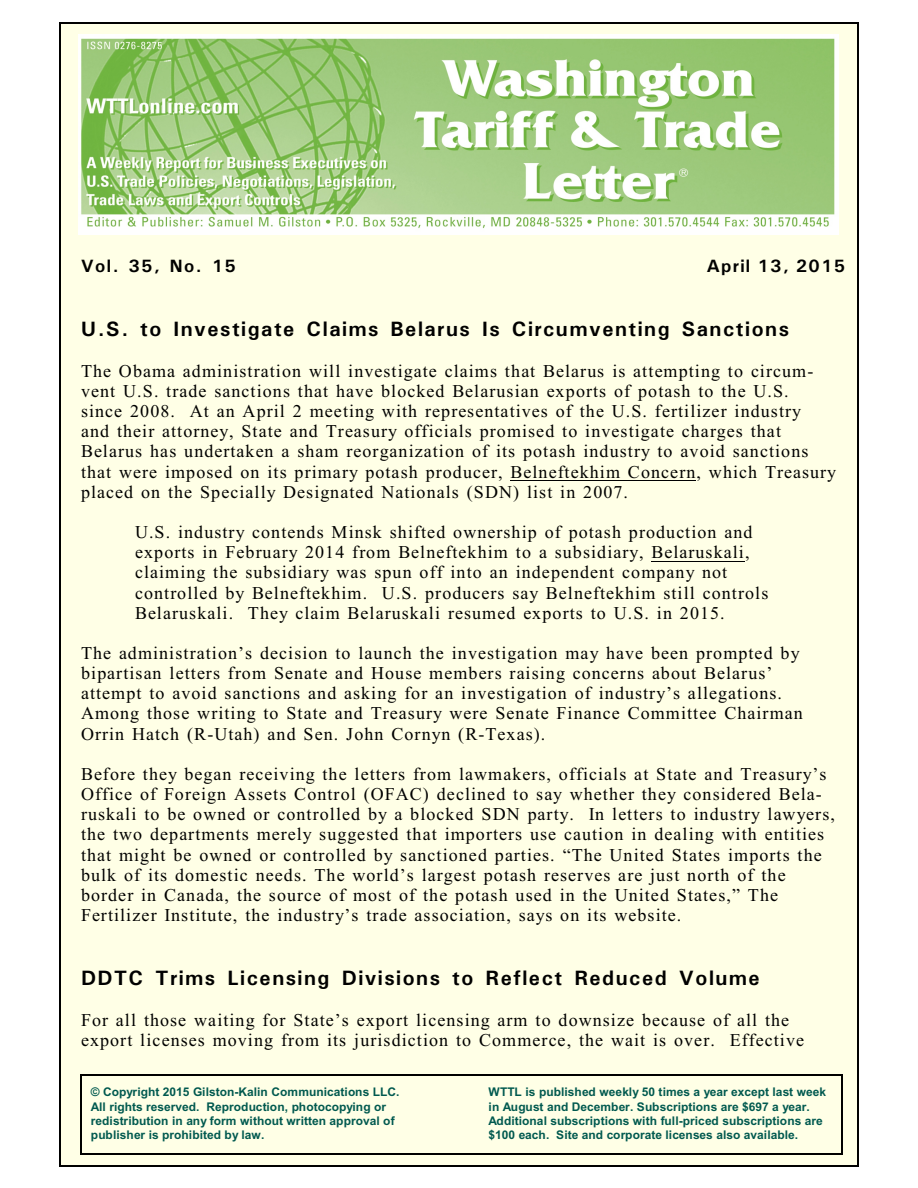
<style>
.page{position:relative;width:918px;height:1188px;background:#fff}
.page>*{position:absolute;margin:0;border:0;box-sizing:border-box;transform-origin:0 0}
.t1{font:700 21px "Univers";letter-spacing:.075em;color:#000}
.t2{font:18px/20.1px "Times New Roman";letter-spacing:.06em;color:#000}
.t3{font:700 18px "Univers";letter-spacing:.075em;color:#000}
.t4{font:700 12px/14.4px "Arial";letter-spacing:.01em;color:#00594f}
</style>
<div class="page">
<div style="left:59px;top:23px;width:800px;height:1143px;background:#ffffe6"></div>
<hr style="left:59px;top:23px;width:1px;height:1143px;background:#000">
<hr style="left:857px;top:23px;width:2px;height:1143px;background:#000">
<hr style="left:59px;top:23px;width:799px;height:1px;background:#000">
<hr style="left:59px;top:1165px;width:799px;height:1px;background:#000">
<hr style="left:510px;top:480px;width:186px;height:1px;background:#000">
<hr style="left:651px;top:561px;width:94px;height:1px;background:#000">
<img style="left:78px;top:35px;width:761px;height:199px">
<hr style="left:80px;top:1074px;width:2px;height:81px;background:#000">
<hr style="left:841px;top:1074px;width:1px;height:81px;background:#000">
<hr style="left:80px;top:1074px;width:762px;height:2px;background:#000">
<hr style="left:80px;top:1154px;width:762px;height:1px;background:#000">
<p class="t3" style="left:81px;top:259px;width:156px">Vol. 35, No. 15</p>
<p class="t3" style="left:707px;top:259px;width:140px">April 13, 2015</p>
<p class="t1" style="left:81px;top:321px;width:710px">U.S. to Investigate Claims Belarus Is Circumventing Sanctions</p>
<p class="t2" style="left:81px;top:362px;width:757px">The Obama administration will investigate claims that Belarus is attempting to circum&shy;vent U.S. trade sanctions that have blocked Belarusian exports of potash to the U.S.<br>since 2008. At an April 2 meeting with representatives of the U.S. fertilizer industry<br>and their attorney, State and Treasury officials promised to investigate charges that Belarus has undertaken a sham reorganization of its potash industry to avoid sanctions that were imposed on its primary potash producer, Belneftekhim Concern, which Treasury placed on the Specially Designated Nationals (SDN) list in 2007.</p>
<p class="t2" style="left:135px;top:524px;width:635px">U.S. industry contends Minsk shifted ownership of potash production and exports in February 2014 from Belneftekhim to a subsidiary, Belaruskali, claiming the subsidiary was spun off into an independent company not controlled by Belneftekhim. U.S. producers say Belneftekhim still controls Belaruskali. They claim Belaruskali resumed exports to U.S. in 2015.</p>
<p class="t2" style="left:81px;top:645px;width:723px">The administration’s decision to launch the investigation may have been prompted by bipartisan letters from Senate and House members raising concerns about Belarus’ attempt to avoid sanctions and asking for an investigation of industry’s allegations.<br>Among those writing to State and Treasury were Senate Finance Committee Chairman Orrin Hatch (R-Utah) and Sen. John Cornyn (R-Texas).</p>
<p class="t2" style="left:81px;top:766px;width:755px">Before they began receiving the letters from lawmakers, officials at State and Treasury’s Office of Foreign Assets Control (OFAC) declined to say whether they considered Bela&shy;ruskali to be owned or controlled by a blocked SDN party. In letters to industry lawyers, the two departments merely suggested that importers use caution in dealing with entities that might be owned or controlled by sanctioned parties. “The United States imports the bulk of its domestic needs. The world’s largest potash reserves are just north of the border in Canada, the source of most of the potash used in the United States,” The Fertilizer Institute, the industry’s trade association, says on its website.</p>
<p class="t1" style="left:81px;top:971px;width:680px">DDTC Trims Licensing Divisions to Reflect Reduced Volume</p>
<p class="t2" style="left:81px;top:1012px;width:725px">For all those waiting for State’s export licensing arm to downsize because of all the export licenses moving from its jurisdiction to Commerce, the wait is over. Effective</p>
<p class="t4" style="left:91px;top:1086px;width:310px">© Copyright 2015 Gilston-Kalin Communications LLC.<br>All rights reserved. Reproduction, photocopying or redistribution in any form without written approval of publisher is prohibited by law.</p>
<p class="t4" style="left:489px;top:1086px;width:339px">WTTL is published weekly 50 times a year except last week in August and December. Subscriptions are $697 a year.<br>Additional subscriptions with full-priced subscriptions are $100 each. Site and corporate licenses also available.</p>
</div>
